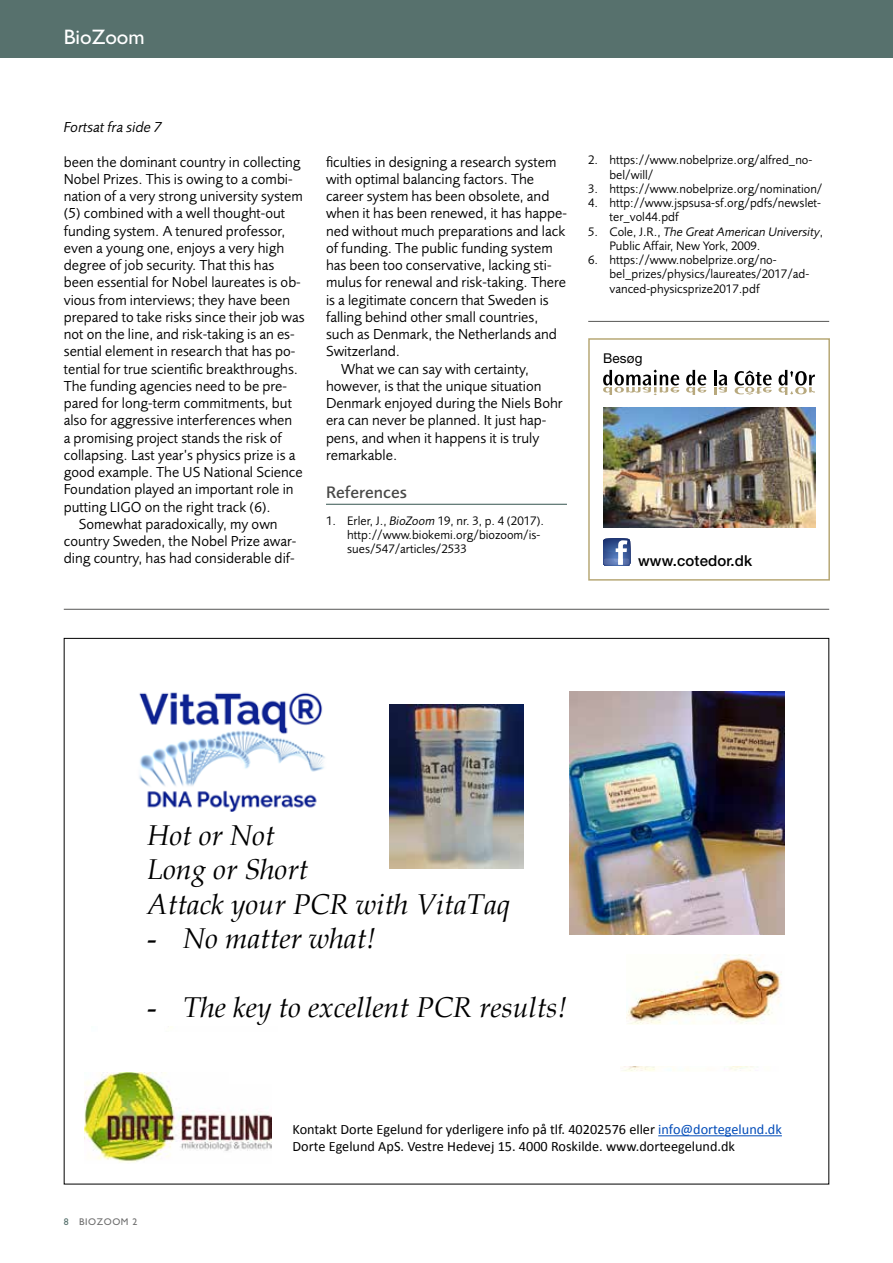
<style>
.page{position:relative;width:893px;height:1263px;background:#fff}
.page>*{position:absolute;margin:0;border:0;box-sizing:border-box;transform-origin:0 0}
.t1{font:italic 28.65px/34.5px "Book Antiqua";color:#000}
.t2{font:21px "Gill Sans Std";color:#fff}
.t3{font:500 17.25px "Foundry Sans";color:#484847}
.t4{font:15px "Foundry Sans";color:#000}
.t5{font:italic 15px "Foundry Sans";color:#000}
.t6{font:500 15px "Helvetica Neue LT Std";letter-spacing:.01em;color:#000}
.t7{font:14.4px/17px "Calibri";color:#000}
.t8{font:14.25px/17.1px "Calibri";color:#000}
.t9{font:13.5px "Helvetica Neue LT Std";letter-spacing:.01em;color:#000}
.t10{font:12.75px/14.2px "Foundry Sans";color:#000}
.t11{font:9.75px "Gill Sans Std";letter-spacing:.06em;color:#6e6e6e}
.s1{font-style:italic}
.s2{font-style:normal}
.s3{color:#57716d}
.s4{color:#0563c1}
.s5{color:#004bb8}
</style>
<div class="page">
<div style="left:0;top:0;width:893px;height:58px;background:#57716d"></div>
<img style="left:627px;top:955px;width:155px;height:70px">
<img style="left:569px;top:692px;width:215px;height:242px">
<img style="left:139px;top:692px;width:186px;height:119px">
<img style="left:389px;top:705px;width:135px;height:164px">
<img style="left:623px;top:1066px;width:131px;height:5px">
<img style="left:85px;top:1072px;width:186px;height:91px">
<div style="left:230px;top:1060px;width:65px;height:24px;background:#fff"></div>
<hr style="left:658px;top:1135px;width:124px;height:1px;background:#004bb8">
<svg style="left:603px;top:369px;width:77px;height:26px"></svg>
<svg style="left:686px;top:370px;width:21px;height:25px"></svg>
<svg style="left:714px;top:370px;width:13px;height:25px"></svg>
<svg style="left:735px;top:370px;width:37px;height:25px"></svg>
<svg style="left:778px;top:370px;width:37px;height:25px"></svg>
<svg style="left:603px;top:539px;width:27px;height:27px"></svg>
<img style="left:603px;top:407px;width:212px;height:120px">
<div style="left:588px;top:338px;width:242px;height:243px;border:2px solid #b7a876"></div>
<hr style="left:64px;top:609px;width:765px;height:1px;background:#565655">
<hr style="left:326px;top:504px;width:241px;height:1px;background:#57716d">
<hr style="left:588px;top:321px;width:241px;height:1px;background:#565655">
<h2 class="t2" style="left:64px;top:25px;width:82px">BioZoom</h2>
<p class="t5" style="left:64px;top:118px;width:100px">Fortsat fra side 7</p>
<p class="t4" style="left:64px;top:153px;width:238px">been the dominant country in collecting</p>
<p class="t4" style="left:64px;top:170px;width:230px">Nobel Prizes. This is owing to a combi-</p>
<p class="t4" style="left:64px;top:187px;width:241px">nation of a very strong university system</p>
<p class="t4" style="left:64px;top:205px;width:223px">(5) combined with a well thought-out</p>
<p class="t4" style="left:64px;top:222px;width:223px">funding system. A tenured professor,</p>
<p class="t4" style="left:64px;top:239px;width:222px">even a young one, enjoys a very high</p>
<p class="t4" style="left:64px;top:256px;width:212px">degree of job security. That this has</p>
<p class="t4" style="left:64px;top:274px;width:239px">been essential for Nobel laureates is ob-</p>
<p class="t4" style="left:64px;top:291px;width:228px">vious from interviews; they have been</p>
<p class="t4" style="left:64px;top:308px;width:242px">prepared to take risks since their job was</p>
<p class="t4" style="left:64px;top:325px;width:232px">not on the line, and risk-taking is an es-</p>
<p class="t4" style="left:64px;top:343px;width:233px">sential element in research that has po-</p>
<p class="t4" style="left:64px;top:360px;width:236px">tential for true scientific breakthroughs.</p>
<p class="t4" style="left:64px;top:377px;width:225px">The funding agencies need to be pre-</p>
<p class="t4" style="left:64px;top:394px;width:230px">pared for long-term commitments, but</p>
<p class="t4" style="left:64px;top:412px;width:230px">also for aggressive interferences when</p>
<p class="t4" style="left:64px;top:429px;width:220px">a promising project stands the risk of</p>
<p class="t4" style="left:64px;top:446px;width:233px">collapsing. Last year’s physics prize is a</p>
<p class="t4" style="left:64px;top:463px;width:241px">good example. The US National Science</p>
<p class="t4" style="left:64px;top:481px;width:231px">Foundation played an important role in</p>
<p class="t4" style="left:64px;top:498px;width:208px">putting LIGO on the right track (6).</p>
<p class="t4" style="left:79px;top:515px;width:200px">Somewhat paradoxically, my own</p>
<p class="t4" style="left:64px;top:532px;width:234px">country Sweden, the Nobel Prize awar-</p>
<p class="t4" style="left:64px;top:550px;width:232px">ding country, has had considerable dif-</p>
<p class="t4" style="left:326px;top:153px;width:232px">ficulties in designing a research system</p>
<p class="t4" style="left:326px;top:170px;width:210px">with optimal balancing factors. The</p>
<p class="t4" style="left:326px;top:187px;width:225px">career system has been obsolete, and</p>
<p class="t4" style="left:326px;top:205px;width:242px">when it has been renewed, it has happe-</p>
<p class="t4" style="left:326px;top:222px;width:241px">ned without much preparations and lack</p>
<p class="t4" style="left:326px;top:239px;width:228px">of funding. The public funding system</p>
<p class="t4" style="left:326px;top:256px;width:227px">has been too conservative, lacking sti-</p>
<p class="t4" style="left:326px;top:274px;width:242px">mulus for renewal and risk-taking. There</p>
<p class="t4" style="left:326px;top:291px;width:224px">is a legitimate concern that Sweden is</p>
<p class="t4" style="left:326px;top:308px;width:214px">falling behind other small countries,</p>
<p class="t4" style="left:326px;top:325px;width:232px">such as Denmark, the Netherlands and</p>
<p class="t4" style="left:326px;top:343px;width:76px">Switzerland.</p>
<p class="t4" style="left:341px;top:360px;width:189px">What we can say with certainty,</p>
<p class="t4" style="left:326px;top:377px;width:217px">however, is that the unique situation</p>
<p class="t4" style="left:326px;top:394px;width:238px">Denmark enjoyed during the Niels Bohr</p>
<p class="t4" style="left:326px;top:412px;width:222px">era can never be planned. It just hap-</p>
<p class="t4" style="left:326px;top:429px;width:215px">pens, and when it happens it is truly</p>
<p class="t4" style="left:326px;top:446px;width:73px">remarkable.</p>
<p class="t3" style="left:326px;top:482px;width:82px">References</p>
<p class="t10" style="left:347px;top:513px;width:198px;text-indent:-21px">1. Erler, J., <span class="s1">BioZoom</span> 19, nr. 3, p. 4 (2017). http://www.biokemi.org/biozoom/is&shy;sues/547/articles/2533</p>
<p class="t10" style="left:609px;top:153px;width:204px;text-indent:-21px">2. https://www.nobelprize.org/alfred_no&shy;bel/will/</p>
<p class="t10" style="left:588px;top:181px;width:236px">3. https://www.nobelprize.org/nomination/</p>
<p class="t10" style="left:609px;top:196px;width:213px;text-indent:-21px">4. http://www.jspsusa-sf.org/pdfs/newslet&shy;ter_vol44.pdf</p>
<p class="t10" style="left:609px;top:224px;width:215px;text-indent:-21px">5. Cole, J.R., <span class="s1">The Great American University</span>,<br>Public Affair, New York, 2009.</p>
<p class="t10" style="left:609px;top:253px;width:201px;text-indent:-21px">6. https://www.nobelprize.org/no&shy;bel_prizes/physics/laureates/2017/ad&shy;vanced-physicsprize2017.pdf</p>
<p class="t9" style="left:603px;top:350px;width:41px">Besøg</p>
<p class="t6" style="left:638px;top:551px;width:116px">www.cotedor.dk</p>
<h1 class="t1" style="left:147px;top:817px;width:364px">Hot or Not<br>Long or Short<br>Attack your PCR with VitaTaq</h1>
<h1 class="t1" style="left:147px;top:920px;width:230px"><span class="s2">-</span> No matter what!</h1>
<h1 class="t1" style="left:141px;top:863px;width:364px">Hot or Not<br>Long or Short<br>Attack your PCR with VitaTaq</h1>
<h1 class="t1" style="left:147px;top:989px;width:421px"><span class="s2">-</span> The key to excellent PCR results!</h1>
<p class="t11" style="left:64px;top:1216px;width:75px"><span class="s3">8</span> BIOZOOM 2</p>
<p class="t7" style="left:465px;top:1120px;width:349px;text-indent:-124px">Anne-Mette Storm for yderligere info på 23 37 25 76 eller <span class="s4">ams@dorteegelund.dk </span>devej 15. 4000 Roskilde. www.dorteegelund.dk</p>
<p class="t8" style="left:293px;top:1121px;width:491px">Kontakt Dorte Egelund for yderligere info på tlf. 40202576 eller <span class="s5">info@dortegelund.dk<br></span>Dorte Egelund ApS. Vestre Hedevej 15. 4000 Roskilde. www.dorteegelund.dk</p>
</div>
